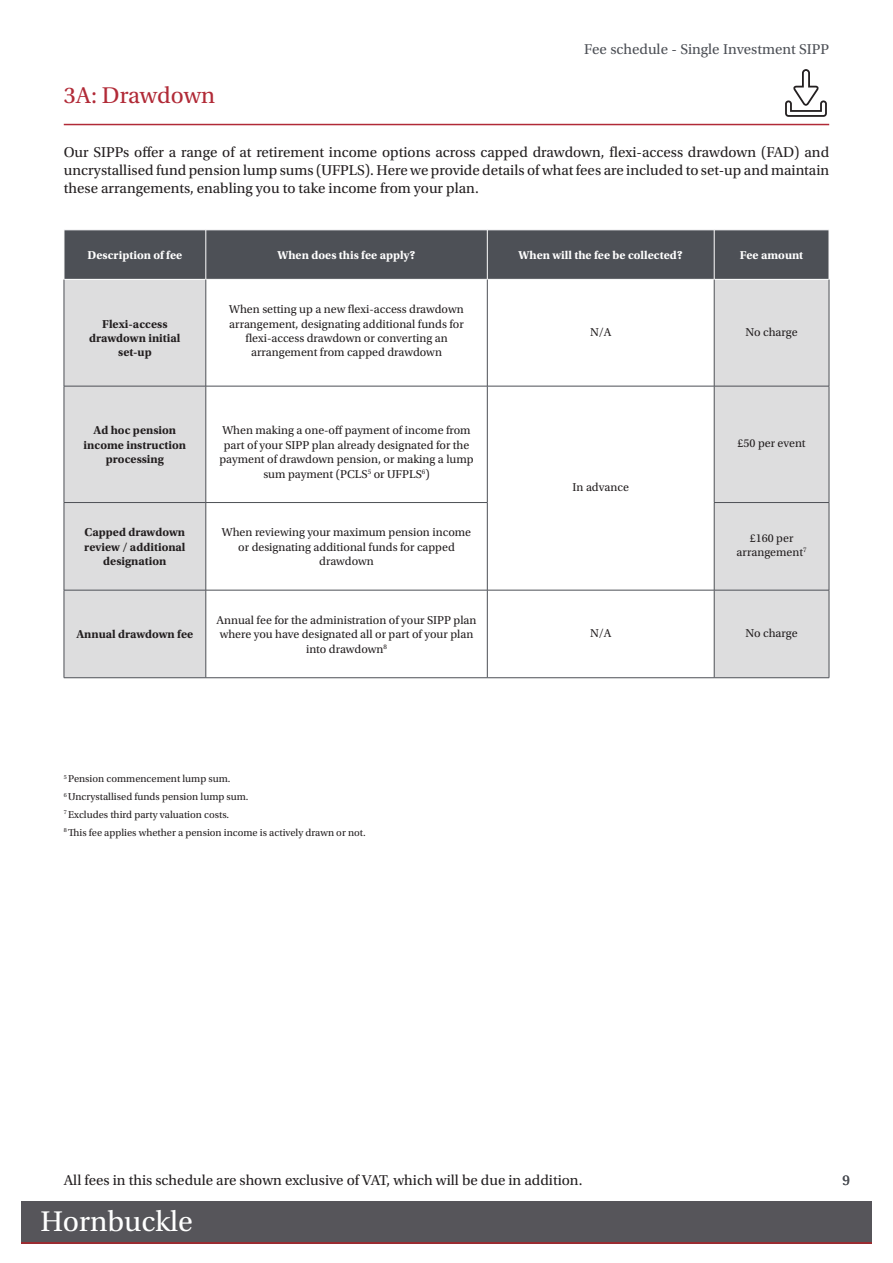
<style>
.page{position:relative;width:893px;height:1263px;background:#fff}
.page>*{position:absolute;margin:0;border:0;box-sizing:border-box;transform-origin:0 0}
.t1{font:30px "Utopia Std";color:#fff}
.Main_heading{font:24px "Utopia Std";color:#b12a37}
.Body_copy{font:15px/18px "Utopia Std";color:#231f20;text-align:justify}
.Main_title{font:15px "Utopia Std";color:#4d5056}
.Body_copy-2{font:15px "Utopia Std";color:#4d5056}
.Table_copy{font:12px/14.4px "Utopia Std";color:#231f20;text-align:center}
.Table_copy_BOLD{font:700 12px/14.4px "Utopia Std";color:#231f20;text-align:center}
.Table_copy_BOLD-2{font:700 12px "Utopia Std";color:#fff}
.Centered_Table_Text{font:12px/14.4px "Utopia Std";color:#231f20;text-align:center}
.Foot_Notes{font:10.5px "Utopia Std";color:#231f20}
</style>
<div class="page">
<div style="left:21px;top:1201px;width:851px;height:42px;background:#9a2c31"></div>
<div style="left:21px;top:1201px;width:851px;height:41px;background:#56555a"></div>
<hr style="left:64px;top:124px;width:765px;height:1px;background:#b12a37">
<div style="left:65px;top:231px;width:764px;height:48px;background:#4d5056"></div>
<svg style="left:65px;top:280px;width:764px;height:397px"></svg>
<hr style="left:487px;top:230px;width:1px;height:49px;background:#fff">
<hr style="left:714px;top:230px;width:1px;height:49px;background:#fff">
<hr style="left:206px;top:230px;width:1px;height:49px;background:#fff">
<hr style="left:64px;top:280px;width:1px;height:106px;background:#4d5056">
<hr style="left:206px;top:280px;width:1px;height:106px;background:#4d5056">
<hr style="left:487px;top:280px;width:1px;height:106px;background:#4d5056">
<hr style="left:714px;top:280px;width:1px;height:106px;background:#4d5056">
<hr style="left:829px;top:280px;width:1px;height:106px;background:#4d5056">
<hr style="left:64px;top:386px;width:142px;height:1px;background:#4d5056">
<hr style="left:64px;top:386px;width:1px;height:116px;background:#4d5056">
<hr style="left:206px;top:386px;width:281px;height:1px;background:#4d5056">
<hr style="left:206px;top:386px;width:1px;height:116px;background:#4d5056">
<hr style="left:487px;top:386px;width:227px;height:1px;background:#4d5056">
<hr style="left:487px;top:386px;width:1px;height:116px;background:#4d5056">
<hr style="left:714px;top:386px;width:115px;height:1px;background:#4d5056">
<hr style="left:714px;top:386px;width:1px;height:116px;background:#4d5056">
<hr style="left:829px;top:386px;width:1px;height:116px;background:#4d5056">
<hr style="left:64px;top:502px;width:142px;height:1px;background:#4d5056">
<hr style="left:64px;top:503px;width:1px;height:87px;background:#4d5056">
<hr style="left:206px;top:502px;width:281px;height:1px;background:#4d5056">
<hr style="left:206px;top:503px;width:1px;height:87px;background:#4d5056">
<hr style="left:487px;top:503px;width:1px;height:87px;background:#4d5056">
<hr style="left:714px;top:502px;width:115px;height:1px;background:#4d5056">
<hr style="left:714px;top:503px;width:1px;height:87px;background:#4d5056">
<hr style="left:829px;top:503px;width:1px;height:87px;background:#4d5056">
<hr style="left:64px;top:590px;width:142px;height:1px;background:#4d5056">
<hr style="left:64px;top:590px;width:1px;height:87px;background:#4d5056">
<hr style="left:206px;top:590px;width:281px;height:1px;background:#4d5056">
<hr style="left:206px;top:590px;width:1px;height:87px;background:#4d5056">
<hr style="left:487px;top:590px;width:227px;height:1px;background:#4d5056">
<hr style="left:487px;top:590px;width:1px;height:87px;background:#4d5056">
<hr style="left:714px;top:590px;width:115px;height:1px;background:#4d5056">
<hr style="left:714px;top:590px;width:1px;height:87px;background:#4d5056">
<hr style="left:829px;top:590px;width:1px;height:87px;background:#4d5056">
<hr style="left:64px;top:677px;width:142px;height:1px;background:#4d5056">
<hr style="left:206px;top:677px;width:281px;height:1px;background:#4d5056">
<hr style="left:487px;top:677px;width:227px;height:1px;background:#4d5056">
<hr style="left:714px;top:677px;width:115px;height:1px;background:#4d5056">
<svg style="left:785px;top:69px;width:42px;height:48px"></svg>
<p class="Main_heading" style="left:64px;top:82px;width:153px">3A: Drawdown</p>
<p class="Main_title" style="left:584px;top:41px;width:247px">Fee schedule - Single Investment SIPP</p>
<p class="Body_copy" style="left:64px;top:144px;width:767px">Our SIPPs offer a range of at retirement income options across capped drawdown, flexi-access drawdown (FAD) and uncrystallised fund pension lump sums (UFPLS). Here we provide details of what fees are included to set-up and maintain these arrangements, enabling you to take income from your plan.</p>
<p class="Table_copy_BOLD-2" style="left:87px;top:248px;width:96px">Description of fee</p>
<p class="Table_copy_BOLD-2" style="left:277px;top:248px;width:140px">When does this fee apply?</p>
<p class="Table_copy_BOLD-2" style="left:518px;top:248px;width:166px">When will the fee be collected?</p>
<p class="Table_copy_BOLD-2" style="left:740px;top:248px;width:65px">Fee amount</p>
<p class="Table_copy_BOLD" style="left:89px;top:316px;width:93px">Flexi-access drawdown initial set-up</p>
<p class="Table_copy" style="left:229px;top:302px;width:236px">When setting up a new flexi-access drawdown arrangement, designating additional funds for flexi-access drawdown or converting an arrangement from capped drawdown</p>
<p class="Table_copy_BOLD" style="left:84px;top:423px;width:104px">Ad hoc pension income instruction processing</p>
<p class="Table_copy" style="left:219px;top:423px;width:256px">When making a one-off payment of income from part of your SIPP plan already designated for the payment of drawdown pension, or making a lump sum payment (PCLS<sup>5</sup> or UFPLS<sup>6</sup>)</p>
<p class="Centered_Table_Text" style="left:590px;top:325px;width:23px">N/A</p>
<p class="Centered_Table_Text" style="left:745px;top:325px;width:54px">No charge</p>
<p class="Centered_Table_Text" style="left:573px;top:480px;width:58px">In advance</p>
<p class="Centered_Table_Text" style="left:737px;top:436px;width:70px">£50 per event</p>
<p class="Table_copy_BOLD" style="left:84px;top:525px;width:103px">Capped drawdown review / additional designation</p>
<p class="Table_copy" style="left:222px;top:525px;width:251px">When reviewing your maximum pension income or designating additional funds for capped drawdown</p>
<p class="Centered_Table_Text" style="left:737px;top:531px;width:71px">£160 per arrangement<sup>7</sup></p>
<p class="Table_copy_BOLD" style="left:76px;top:627px;width:118px">Annual drawdown fee</p>
<p class="Table_copy" style="left:217px;top:613px;width:261px">Annual fee for the administration of your SIPP plan where you have designated all or part of your plan into drawdown<sup>8</sup></p>
<p class="Foot_Notes" style="left:64px;top:773px;width:168px"><sup>5</sup> Pension commencement lump sum.</p>
<p class="Foot_Notes" style="left:64px;top:791px;width:186px"><sup>6</sup> Uncrystallised funds pension lump sum.</p>
<p class="Foot_Notes" style="left:64px;top:809px;width:167px"><sup>7</sup> Excludes third party valuation costs.</p>
<p class="Foot_Notes" style="left:64px;top:827px;width:303px"><sup>8</sup> This fee applies whether a pension income is actively drawn or not.</p>
<p class="Centered_Table_Text" style="left:590px;top:626px;width:23px">N/A</p>
<p class="Centered_Table_Text" style="left:745px;top:626px;width:54px">No charge</p>
<p class="Body_copy" style="left:64px;top:1171px;width:520px">All fees in this schedule are shown exclusive of VAT, which will be due in addition.</p>
<p class="t1" style="left:40px;top:1205px;width:154px">Hornbuckle</p>
<p class="Body_copy-2" style="left:842px;top:1172px;width:9px">9</p>
</div>
